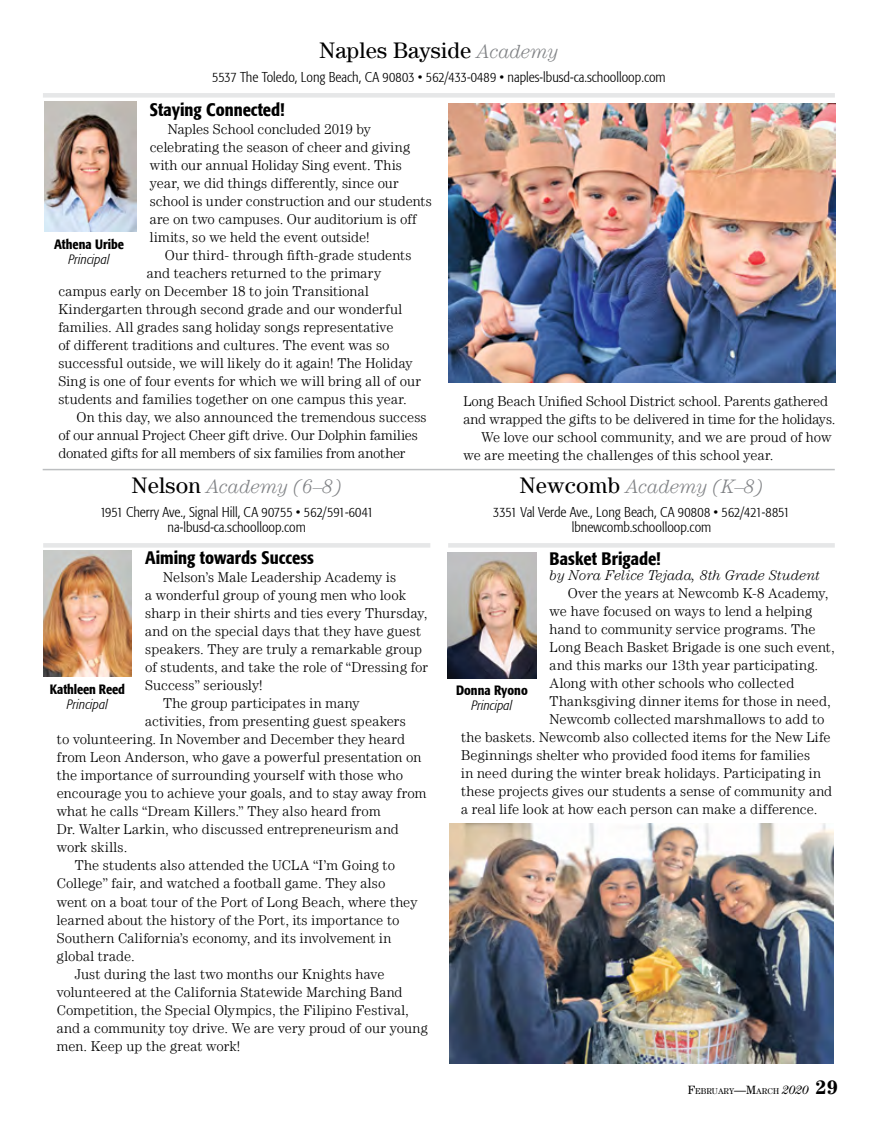
<style>
.page{position:relative;width:878px;height:1121px;background:#fff}
.page>*{position:absolute;margin:0;border:0;box-sizing:border-box;transform-origin:0 0}
.t1{font:22.5px "Century LT";letter-spacing:.005em;color:#000}
.t2{font:italic 300 19.5px "Century LT";letter-spacing:-.005em;color:#808285}
.t3{font:500 condensed 18px "Formata";color:#000}
.t4{font:300 14.25px/18px "Century LT";letter-spacing:.01em;color:#000}
.t5{font:300 condensed 14.25px/15px "Formata";color:#000;text-align:center}
.t6{font:italic 300 14.25px "Century LT";color:#000}
.t7{font:500 condensed 13.5px "Formata";color:#000}
.t8{font:italic 300 condensed 13.5px "Formata";letter-spacing:.005em;color:#000}
.t9{font:8.4px "Century LT";color:#000}
.s1{font-weight:300;font-style:italic;font-size:19.5px;color:#808285}
.s2{font-weight:400;font-style:normal;font-size:22.5px;color:#000}
.s3{font-size:12px}
.s4{font-style:italic;font-size:12px}
.s5{font-weight:700;font-size:19.5px}
</style>
<div class="page">
<img style="left:44px;top:102px;width:92px;height:130px">
<div style="left:43px;top:93px;width:791px;height:5px;background:#e6e7e8"></div>
<img style="left:448px;top:103px;width:387px;height:279px">
<img style="left:447px;top:552px;width:89px;height:126px">
<hr style="left:448px;top:543px;width:386px;height:4px;background:#e6e7e8">
<img style="left:449px;top:823px;width:384px;height:240px">
<hr style="left:43px;top:543px;width:387px;height:4px;background:#e6e7e8">
<img style="left:43px;top:550px;width:89px;height:126px">
<hr style="left:43px;top:469px;width:791px;height:1px;background:#bcbec0">
<h1 class="t1" style="left:319px;top:37px;width:241px">Naples Bayside <span class="s1">Academy</span></h1>
<p class="t5" style="left:212px;top:70px;width:455px">5537 The Toledo, Long Beach, CA 90803 • 562/433-0489 • naples-lbusd-ca.schoolloop.com</p>
<p class="t3" style="left:150px;top:98px;width:136px">Staying Connected!</p>
<p class="t4" style="left:150px;top:119px;width:283px;text-indent:18px">Naples School concluded 2019 by celebrating the season of cheer and giving with our annual Holiday Sing event. This year, we did things differently, since our school is under construction and our students are on two campuses. Our auditorium is off limits, so we held the event outside!</p>
<p class="t4" style="left:165px;top:245px;width:248px">Our third- through fifth-grade students</p>
<p class="t4" style="left:147px;top:263px;width:236px">and teachers returned to the primary</p>
<p class="t4" style="left:58px;top:281px;width:312px">campus early on December 18 to join Transitional</p>
<p class="t4" style="left:58px;top:299px;width:345px">Kindergarten through second grade and our wonderful</p>
<p class="t4" style="left:58px;top:317px;width:337px">families. All grades sang holiday songs representative</p>
<p class="t4" style="left:58px;top:335px;width:333px">of different traditions and cultures. The event was so</p>
<p class="t4" style="left:58px;top:353px;width:356px">successful outside, we will likely do it again! The Holiday</p>
<p class="t4" style="left:58px;top:371px;width:364px">Sing is one of four events for which we will bring all of our</p>
<p class="t4" style="left:58px;top:389px;width:350px">students and families together on one campus this year.</p>
<p class="t4" style="left:76px;top:407px;width:352px">On this day, we also announced the tremendous success</p>
<p class="t4" style="left:58px;top:425px;width:361px">of our annual Project Cheer gift drive. Our Dolphin families</p>
<p class="t4" style="left:58px;top:443px;width:348px">donated gifts for all members of six families from another</p>
<p class="t7" style="left:54px;top:236px;width:72px">Athena Uribe</p>
<p class="t8" style="left:69px;top:251px;width:42px">Principal</p>
<h2 class="t2" style="left:131px;top:475px;width:212px"><span class="s2">Nelson</span> Academy (6–8)</h2>
<p class="t5" style="left:100px;top:505px;width:275px">1951 Cherry Ave., Signal Hill, CA 90755 • 562/591-6041 na-lbusd-ca.schoolloop.com</p>
<p class="t3" style="left:145px;top:547px;width:170px">Aiming towards Success</p>
<p class="t4" style="left:163px;top:568px;width:234px">Nelson’s Male Leadership Academy is</p>
<p class="t4" style="left:145px;top:586px;width:262px">a wonderful group of young men who look</p>
<p class="t4" style="left:145px;top:604px;width:284px">sharp in their shirts and ties every Thursday,</p>
<p class="t4" style="left:145px;top:622px;width:277px">and on the special days that they have guest</p>
<p class="t4" style="left:145px;top:640px;width:278px">speakers. They are truly a remarkable group</p>
<p class="t4" style="left:145px;top:658px;width:284px">of students, and take the role of “Dressing for</p>
<p class="t4" style="left:145px;top:676px;width:119px">Success” seriously!</p>
<p class="t4" style="left:163px;top:694px;width:198px">The group participates in many</p>
<p class="t4" style="left:145px;top:712px;width:262px">activities, from presenting guest speakers</p>
<p class="t4" style="left:57px;top:730px;width:350px">to volunteering. In November and December they heard</p>
<p class="t4" style="left:57px;top:748px;width:366px">from Leon Anderson, who gave a powerful presentation on</p>
<p class="t4" style="left:57px;top:766px;width:348px">the importance of surrounding yourself with those who</p>
<p class="t4" style="left:57px;top:784px;width:371px">encourage you to achieve your goals, and to stay away from</p>
<p class="t4" style="left:57px;top:802px;width:325px">what he calls “Dream Killers.” They also heard from</p>
<p class="t4" style="left:57px;top:820px;width:343px">Dr. Walter Larkin, who discussed entrepreneurism and</p>
<p class="t4" style="left:57px;top:838px;width:72px">work skills.</p>
<p class="t4" style="left:75px;top:856px;width:322px">The students also attended the UCLA “I’m Going to</p>
<p class="t4" style="left:57px;top:874px;width:330px">College” fair, and watched a football game. They also</p>
<p class="t4" style="left:57px;top:892px;width:362px">went on a boat tour of the Port of Long Beach, where they</p>
<p class="t4" style="left:57px;top:910px;width:344px">learned about the history of the Port, its importance to</p>
<p class="t4" style="left:57px;top:928px;width:336px">Southern California’s economy, and its involvement in</p>
<p class="t4" style="left:57px;top:946px;width:79px">global trade.</p>
<p class="t4" style="left:75px;top:964px;width:311px">Just during the last two months our Knights have</p>
<p class="t4" style="left:57px;top:982px;width:347px">volunteered at the California Statewide Marching Band</p>
<p class="t4" style="left:57px;top:1000px;width:353px">Competition, the Special Olympics, the Filipino Festival,</p>
<p class="t4" style="left:57px;top:1018px;width:373px">and a community toy drive. We are very proud of our young</p>
<p class="t4" style="left:57px;top:1036px;width:185px">men. Keep up the great work!</p>
<p class="t7" style="left:50px;top:680px;width:77px">Kathleen Reed</p>
<p class="t8" style="left:67px;top:696px;width:42px">Principal</p>
<p class="t4" style="left:463px;top:391px;width:366px">Long Beach Unified School District school. Parents gathered</p>
<p class="t4" style="left:463px;top:409px;width:373px">and wrapped the gifts to be delivered in time for the holidays.</p>
<p class="t4" style="left:481px;top:427px;width:351px">We love our school community, and we are proud of how</p>
<p class="t4" style="left:463px;top:445px;width:312px">we are meeting the challenges of this school year.</p>
<h2 class="t2" style="left:519px;top:475px;width:245px"><span class="s2">Newcomb</span> Academy (K–8)</h2>
<p class="t5" style="left:493px;top:505px;width:298px">3351 Val Verde Ave., Long Beach, CA 90808 • 562/421-8851 lbnewcomb.schoolloop.com</p>
<p class="t3" style="left:549px;top:547px;width:113px">Basket Brigade!</p>
<p class="t6" style="left:549px;top:567px;width:272px">by Nora Felice Tejada, 8th Grade Student</p>
<p class="t4" style="left:567px;top:583px;width:262px">Over the years at Newcomb K-8 Academy,</p>
<p class="t4" style="left:549px;top:601px;width:264px">we have focused on ways to lend a helping</p>
<p class="t4" style="left:549px;top:619px;width:267px">hand to community service programs. The</p>
<p class="t4" style="left:549px;top:637px;width:286px">Long Beach Basket Brigade is one such event,</p>
<p class="t4" style="left:549px;top:655px;width:270px">and this marks our 13th year participating.</p>
<p class="t4" style="left:549px;top:673px;width:246px">Along with other schools who collected</p>
<p class="t4" style="left:549px;top:691px;width:283px">Thanksgiving dinner items for those in need,</p>
<p class="t4" style="left:549px;top:709px;width:276px">Newcomb collected marshmallows to add to</p>
<p class="t4" style="left:461px;top:727px;width:371px">the baskets. Newcomb also collected items for the New Life</p>
<p class="t4" style="left:461px;top:745px;width:350px">Beginnings shelter who provided food items for families</p>
<p class="t4" style="left:461px;top:763px;width:361px">in need during the winter break holidays. Participating in</p>
<p class="t4" style="left:461px;top:781px;width:372px">these projects gives our students a sense of community and</p>
<p class="t4" style="left:461px;top:799px;width:358px">a real life look at how each person can make a difference.</p>
<p class="t7" style="left:456px;top:682px;width:73px">Donna Ryono</p>
<p class="t8" style="left:471px;top:698px;width:42px">Principal</p>
<p class="t9" style="left:687px;top:1086px;width:152px"><span class="s3">F</span>EBRUARY<span class="s3">—M</span>ARCH <span class="s4">2020</span> <span class="s5">29</span></p>
</div>
